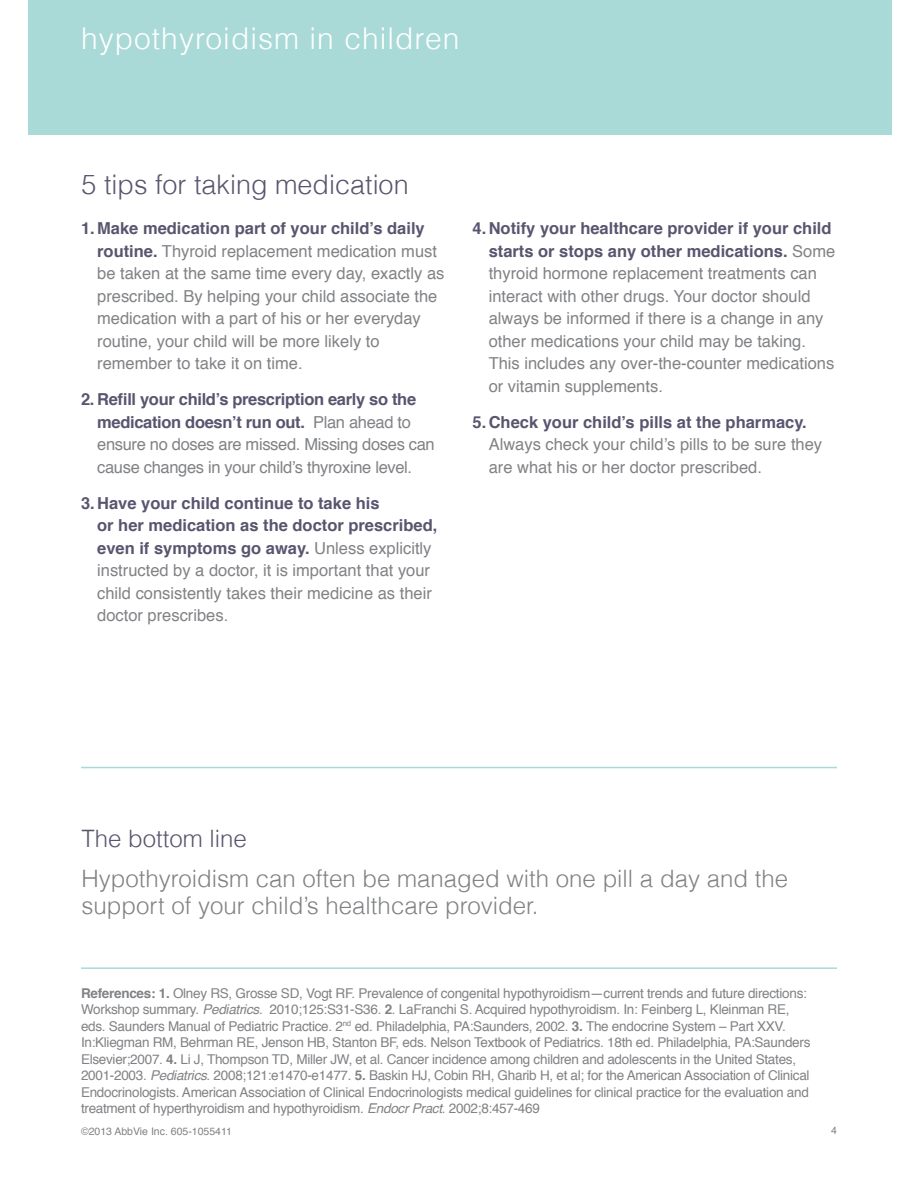
<style>
.page{position:relative;width:918px;height:1188px;background:#fff}
.page>*{position:absolute;margin:0;border:0;box-sizing:border-box;transform-origin:0 0}
.t1{font:300 30px "Helvetica";letter-spacing:.035em;color:#fff}
.Subheads{font:300 27px "Helvetica";color:#59556f}
.Body{font:300 24px/27px "Helvetica";color:#808285}
.Body-2{font:300 24px "Helvetica";color:#59556f}
.Body-3{font:16.5px/22.5px "Helvetica";color:#808285}
.Body-4{font:16.5px/22.5px "Helvetica";letter-spacing:-.02em;color:#808285}
.References{font:13.5px/16.5px "Helvetica";letter-spacing:-.02em;color:#808285}
.References-2{font:10.5px "Helvetica";color:#808285}
.s1{font-weight:700;color:#59556f}
.s2{font-weight:700}
.s3{font-style:italic}
</style>
<div class="page">
<div style="left:28px;top:0;width:864px;height:135px;background:#a9dad7"></div>
<hr style="left:81px;top:967px;width:756px;height:2px;background:#a9dad7">
<hr style="left:81px;top:767px;width:756px;height:1px;background:#a9dad7">
<h1 class="t1" style="left:81px;top:14px;width:380px">hypothyroidism in children</h1>
<p class="Subheads" style="left:82px;top:163px;width:329px">5 tips for taking medication</p>
<p class="Body-3" style="left:97px;top:218px;width:349px;text-indent:-16px"><span class="s1">1. Make medication part of your child’s daily routine.</span> Thyroid replacement medication must be taken at the same time every day, exactly as prescribed. By helping your child associate the medication with a part of his or her everyday routine, your child will be more likely to remember to take it on time.</p>
<p class="Body-4" style="left:97px;top:389px;width:339px;text-indent:-16px"><span class="s1">2. Refill your child’s prescription early so the medication doesn’t run out.</span> Plan ahead to ensure no doses are missed. Missing doses can cause changes in your child’s thyroxine level.</p>
<p class="Body-3" style="left:97px;top:492px;width:342px;text-indent:-16px"><span class="s1">3. Have your child continue to take his<br>or her medication as the doctor prescribed, even if symptoms go away.</span> Unless explicitly instructed by a doctor, it is important that your child consistently takes their medicine as their doctor prescribes.</p>
<p class="Body-3" style="left:489px;top:218px;width:348px;text-indent:-16px"><span class="s1">4. Notify your healthcare provider if your child starts or stops any other medications.</span> Some thyroid hormone replacement treatments can interact with other drugs. Your doctor should always be informed if there is a change in any other medications your child may be taking.<br>This includes any over-the-counter medications or vitamin supplements.</p>
<p class="Body-3" style="left:489px;top:411px;width:335px;text-indent:-16px"><span class="s1">5. Check your child’s pills at the pharmacy.<br></span>Always check your child’s pills to be sure they are what his or her doctor prescribed.</p>
<p class="Body-2" style="left:82px;top:819px;width:167px">The bottom line</p>
<p class="Body" style="left:82px;top:864px;width:708px">Hypothyroidism can often be managed with one pill a day and the support of your child’s healthcare provider.</p>
<p class="References" style="left:81px;top:985px;width:731px"><span class="s2">References: 1.</span> Olney RS, Grosse SD, Vogt RF. Prevalence of congenital hypothyroidism—current trends and future directions:<br>Workshop summary. <span class="s3">Pediatrics</span>. 2010;125:S31-S36. <span class="s2">2</span>. LaFranchi S. Acquired hypothyroidism. In: Feinberg L, Kleinman RE, eds. Saunders Manual of Pediatric Practice. 2<sup>nd</sup> ed. Philadelphia, PA:Saunders, 2002. <span class="s2">3.</span> The endocrine System – Part XXV.<br>In:Kliegman RM, Behrman RE, Jenson HB, Stanton BF, eds. Nelson Textbook of Pediatrics. 18th ed. Philadelphia, PA:Saunders Elsevier;2007. <span class="s2">4.</span> Li J, Thompson TD, Miller JW, et al. Cancer incidence among children and adolescents in the United States, 2001-2003. <span class="s3">Pediatrics</span>. 2008;121:e1470-e1477. <span class="s2">5.</span> Baskin HJ, Cobin RH, Gharib H, et al; for the American Association of Clinical Endocrinologists. American Association of Clinical Endocrinologists medical guidelines for clinical practice for the evaluation and treatment of hyperthyroidism and hypothyroidism. <span class="s3">Endocr Pract</span>. 2002;8:457-469</p>
<p class="References-2" style="left:81px;top:1123px;width:152px">©2013 AbbVie Inc. 605-1055411</p>
<p class="References-2" style="left:831px;top:1122px;width:7px">4</p>
</div>
